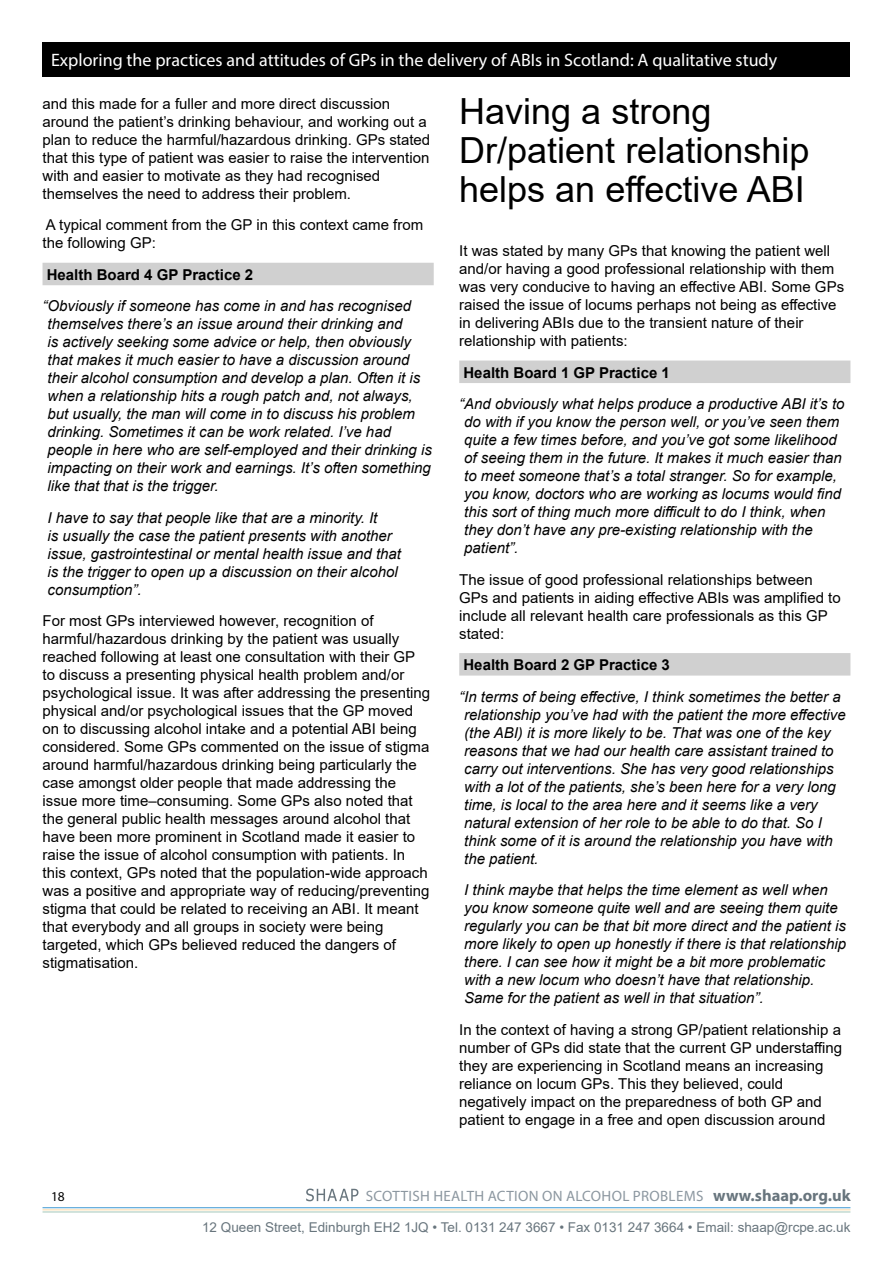
<style>
.page{position:relative;width:893px;height:1263px;background:#fff}
.page>*{position:absolute;margin:0;border:0;box-sizing:border-box;transform-origin:0 0}
.t1{font:36px/39px "Arial";color:#000}
.t2{font:18px "Myriad Pro";color:#fff}
.t3{font:15px/18px "Arial";color:#000}
.t4{font:italic 15px/18px "Arial";color:#000}
.t5{font:700 15px "Arial";color:#000}
.t6{font:15px "Myriad Pro";letter-spacing:.02em;color:#8c97a0}
.t7{font:13.5px "Arial";color:#68757d}
.t8{font:13.5px "Myriad Pro";color:#000}
.s1{color:#fff}
.s2{font-weight:700;font-size:16.5px;color:#68757d}
</style>
<div class="page">
<svg style="left:306px;top:1188px;width:52px;height:13px"></svg>
<hr style="left:43px;top:1207px;width:807px;height:1px;background:#52a3d6">
<hr style="left:43px;top:1209px;width:807px;height:1px;background:#fedfb1">
<hr style="left:43px;top:1211px;width:807px;height:1px;background:#aecec1">
<div style="left:43px;top:263px;width:391px;height:22px;background:#d0d0d0"></div>
<div style="left:459px;top:360px;width:391px;height:23px;background:#d0d0d0"></div>
<div style="left:459px;top:653px;width:391px;height:22px;background:#d0d0d0"></div>
<div style="left:43px;top:43px;width:807px;height:34px;background:#000"></div>
<p class="t2" style="left:51px;top:49px;width:728px">Exploring the practices and attitudes of GPs in the delivery of ABIs in Scotland: A qualitative study</p>
<p class="t3" style="left:43px;top:94px;width:389px">and this made for a fuller and more direct discussion around the patient’s drinking behaviour, and working out a plan to reduce the harmful/hazardous drinking. GPs stated that this type of patient was easier to raise the intervention with and easier to motivate as they had recognised themselves the need to address their problem.</p>
<p class="t3" style="left:43px;top:216px;width:382px">A typical comment from the GP in this context came from the following GP:</p>
<p class="t5" style="left:47px;top:264px;width:208px">Health Board 4 GP Practice 2</p>
<p class="t4" style="left:48px;top:297px;width:386px;text-indent:-5px">“Obviously if someone has come in and has recognised themselves there’s an issue around their drinking and<br>is actively seeking some advice or help, then obviously that makes it much easier to have a discussion around their alcohol consumption and develop a plan. Often it is when a relationship hits a rough patch and, not always, but usually, the man will come in to discuss his problem drinking. Sometimes it can be work related. I’ve had people in here who are self-employed and their drinking is impacting on their work and earnings. It’s often something like that that is the trigger.</p>
<p class="t4" style="left:48px;top:509px;width:355px;text-indent:-5px"><span class="s1">“</span>I have to say that people like that are a minority. It<br>is usually the case the patient presents with another issue, gastrointestinal or mental health issue and that is the trigger to open up a discussion on their alcohol consumption”.</p>
<p class="t3" style="left:43px;top:612px;width:389px">For most GPs interviewed however, recognition of harmful/hazardous drinking by the patient was usually reached following at least one consultation with their GP to discuss a presenting physical health problem and/or psychological issue. It was after addressing the presenting physical and/or psychological issues that the GP moved on to discussing alcohol intake and a potential ABI being considered. Some GPs commented on the issue of stigma around harmful/hazardous drinking being particularly the case amongst older people that made addressing the issue more time–consuming. Some GPs also noted that the general public health messages around alcohol that have been more prominent in Scotland made it easier to raise the issue of alcohol consumption with patients. In this context, GPs noted that the population-wide approach was a positive and appropriate way of reducing/preventing stigma that could be related to receiving an ABI. It meant that everybody and all groups in society were being targeted, which GPs believed reduced the dangers of stigmatisation.</p>
<h1 class="t1" style="left:459px;top:92px;width:352px">Having a strong<br>Dr/patient relationship helps an effective ABI</h1>
<p class="t3" style="left:459px;top:242px;width:386px">It was stated by many GPs that knowing the patient well and/or having a good professional relationship with them was very conducive to having an effective ABI. Some GPs raised the issue of locums perhaps not being as effective in delivering ABIs due to the transient nature of their relationship with patients:</p>
<p class="t5" style="left:463px;top:362px;width:208px">Health Board 1 GP Practice 1</p>
<p class="t4" style="left:464px;top:395px;width:382px;text-indent:-5px">“And obviously what helps produce a productive ABI it’s to do with if you know the person well, or you’ve seen them quite a few times before, and you’ve got some likelihood of seeing them in the future. It makes it much easier than to meet someone that’s a total stranger. So for example, you know, doctors who are working as locums would find this sort of thing much more difficult to do I think, when they don’t have any pre-existing relationship with the patient”.</p>
<p class="t3" style="left:459px;top:570px;width:383px">The issue of good professional relationships between GPs and patients in aiding effective ABIs was amplified to include all relevant health care professionals as this GP stated:</p>
<p class="t5" style="left:463px;top:654px;width:208px">Health Board 2 GP Practice 3</p>
<p class="t4" style="left:464px;top:687px;width:383px;text-indent:-5px">“In terms of being effective, I think sometimes the better a relationship you’ve had with the patient the more effective (the ABI) it is more likely to be. That was one of the key reasons that we had our health care assistant trained to carry out interventions. She has very good relationships with a lot of the patients, she’s been here for a very long time, is local to the area here and it seems like a very natural extension of her role to be able to do that. So I think some of it is around the relationship you have with the patient.</p>
<p class="t4" style="left:464px;top:881px;width:383px;text-indent:-5px"><span class="s1">“</span>I think maybe that helps the time element as well when you know someone quite well and are seeing them quite regularly you can be that bit more direct and the patient is more likely to open up honestly if there is that relationship there. I can see how it might be a bit more problematic with a new locum who doesn’t have that relationship.<br>Same for the patient as well in that situation”.</p>
<p class="t3" style="left:459px;top:1020px;width:384px">In the context of having a strong GP/patient relationship a number of GPs did state that the current GP understaffing they are experiencing in Scotland means an increasing reliance on locum GPs. This they believed, could negatively impact on the preparedness of both GP and patient to engage in a free and open discussion around</p>
<p class="t8" style="left:51px;top:1188px;width:15px">18</p>
<p class="t6" style="left:366px;top:1187px;width:486px">SCOTTISH HEALTH ACTION ON ALCOHOL PROBLEMS <span class="s2">www.shaap.org.uk</span></p>
<p class="t7" style="left:202px;top:1218px;width:650px">12 Queen Street, Edinburgh EH2 1JQ • Tel. 0131 247 3667 • Fax 0131 247 3664 • Email: shaap@rcpe.ac.uk</p>
</div>
